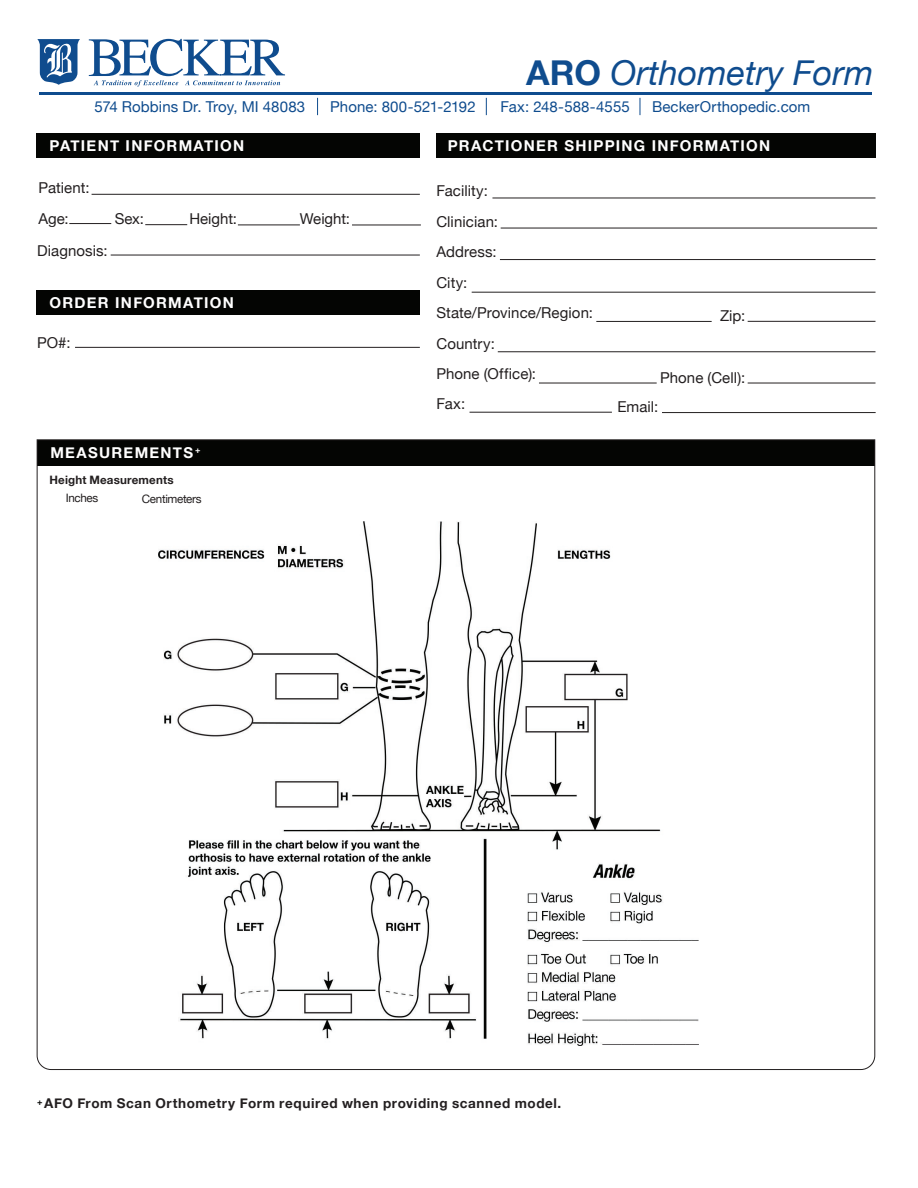
<style>
.page{position:relative;width:918px;height:1188px;background:#fff}
.page>*{position:absolute;margin:0;border:0;box-sizing:border-box;transform-origin:0 0}
.t1{font:italic 34.2px "Helvetica Neue";color:#0f4c8e}
.t2{font:15px/30.5px "Helvetica Neue";letter-spacing:.005em;color:#231f20}
.t3{font:15px "Helvetica Neue";letter-spacing:.005em;color:#0f4c8e}
.t4{font:700 15px "Helvetica Neue";letter-spacing:.085em;color:#fff}
.t5{font:700 13.5px "Helvetica Neue";letter-spacing:.045em;color:#231f20}
.t6{font:700 11.55px "Helvetica Neue";letter-spacing:.015em;color:#231f20}
.t7{font:11.55px "Helvetica Neue";letter-spacing:-.025em;color:#231f20}
.t8{font:700 9px "Helvetica Neue";color:#fff}
.t9{font:700 9px "Helvetica Neue";color:#040503}
.s1{font-weight:700;font-style:normal}
</style>
<div class="page">
<svg style="left:36px;top:439px;width:840px;height:631px"></svg>
<img style="left:158px;top:522px;width:540px;height:523px">
<hr style="left:492px;top:198px;width:384px;height:1px;background:#231f20">
<hr style="left:500px;top:259px;width:376px;height:1px;background:#231f20">
<hr style="left:472px;top:292px;width:404px;height:1px;background:#231f20">
<hr style="left:596px;top:321px;width:116px;height:1px;background:#231f20">
<hr style="left:498px;top:351px;width:378px;height:1px;background:#231f20">
<hr style="left:539px;top:383px;width:118px;height:1px;background:#231f20">
<hr style="left:470px;top:412px;width:142px;height:1px;background:#231f20">
<hr style="left:662px;top:412px;width:214px;height:1px;background:#231f20">
<hr style="left:501px;top:228px;width:376px;height:1px;background:#231f20">
<svg style="left:37px;top:39px;width:248px;height:48px"></svg>
<hr style="left:39px;top:93px;width:833px;height:2px;background:#0f4c8e">
<svg style="left:317px;top:98px;width:1px;height:17px"></svg>
<svg style="left:486px;top:98px;width:1px;height:17px"></svg>
<svg style="left:640px;top:98px;width:1px;height:17px"></svg>
<hr style="left:748px;top:321px;width:128px;height:1px;background:#231f20">
<hr style="left:748px;top:383px;width:128px;height:1px;background:#231f20">
<hr style="left:92px;top:194px;width:328px;height:1px;background:#231f20">
<hr style="left:111px;top:255px;width:309px;height:1px;background:#231f20">
<hr style="left:75px;top:347px;width:345px;height:1px;background:#231f20">
<div style="left:37px;top:133px;width:383px;height:25px;background:#040503"></div>
<div style="left:436px;top:133px;width:440px;height:25px;background:#040503"></div>
<div style="left:37px;top:290px;width:383px;height:25px;background:#040503"></div>
<hr style="left:145px;top:224px;width:42px;height:1px;background:#231f20">
<hr style="left:238px;top:225px;width:62px;height:1px;background:#231f20">
<hr style="left:352px;top:225px;width:69px;height:1px;background:#231f20">
<hr style="left:69px;top:223px;width:42px;height:1px;background:#231f20">
<h1 class="t1" style="left:526px;top:49px;width:348px"><span class="s1">ARO</span> Orthometry Form</h1>
<p class="t3" style="left:94px;top:96px;width:212px">574 Robbins Dr. Troy, MI 48083</p>
<p class="t3" style="left:330px;top:96px;width:147px">Phone: 800-521-2192</p>
<p class="t3" style="left:500px;top:96px;width:131px">Fax: 248-588-4555</p>
<p class="t3" style="left:652px;top:96px;width:160px">BeckerOrthopedic.com</p>
<p class="t4" style="left:50px;top:134px;width:196px">PATIENT INFORMATION</p>
<p class="t2" style="left:38px;top:174px;width:53px">Patient:</p>
<p class="t2" style="left:39px;top:204px;width:31px">Age:</p>
<p class="t2" style="left:115px;top:204px;width:31px">Sex:</p>
<p class="t2" style="left:189px;top:204px;width:49px">Height:</p>
<p class="t2" style="left:300px;top:204px;width:52px">Weight:</p>
<p class="t2" style="left:37px;top:236px;width:72px">Diagnosis:</p>
<p class="t4" style="left:50px;top:291px;width:186px">ORDER INFORMATION</p>
<p class="t2" style="left:37px;top:328px;width:35px">PO#:</p>
<p class="t4" style="left:50px;top:441px;width:144px">MEASUREMENTS</p>
<p class="t6" style="left:50px;top:471px;width:126px">Height Measurements</p>
<p class="t7" style="left:66px;top:490px;width:34px">Inches</p>
<p class="t7" style="left:142px;top:490px;width:61px">Centimeters</p>
<p class="t8" style="left:195px;top:442px;width:7px">+</p>
<p class="t4" style="left:448px;top:134px;width:324px">PRACTIONER SHIPPING INFORMATION</p>
<p class="t2" style="left:436px;top:177px;width:158px">Facility:<br>Clinician:<br>Address:<br>City:<br>State/Province/Region:<br>Country:<br>Phone (Office):<br>Fax:</p>
<p class="t2" style="left:720px;top:302px;width:27px">Zip:</p>
<p class="t2" style="left:660px;top:364px;width:87px">Phone (Cell):</p>
<p class="t2" style="left:617px;top:393px;width:42px">Email:</p>
<p class="t5" style="left:44px;top:1092px;width:519px">AFO From Scan Orthometry Form required when providing scanned model.</p>
<p class="t9" style="left:37px;top:1094px;width:7px">+</p>
</div>
